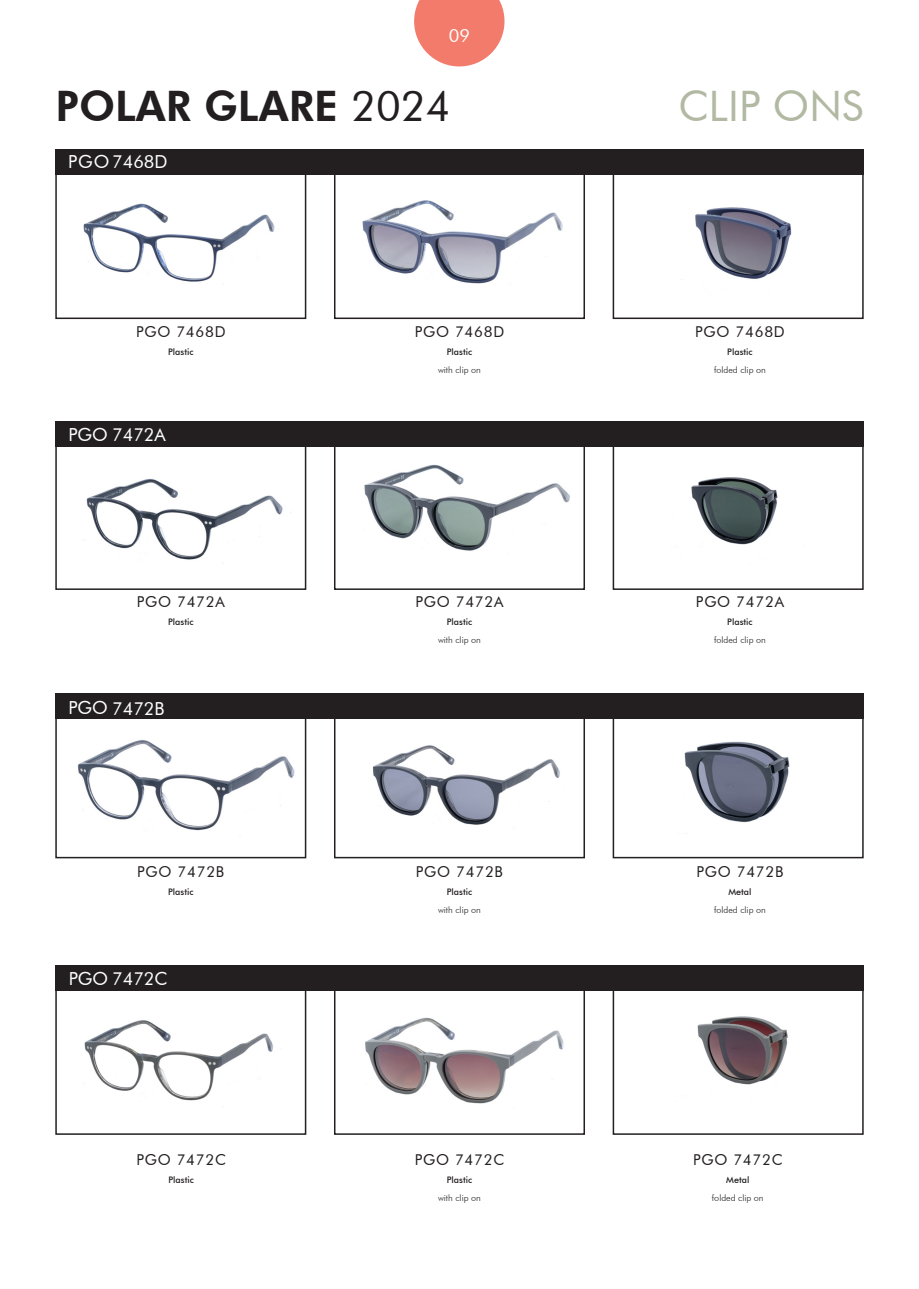
<style>
.page{position:relative;width:919px;height:1289px;background:#fff}
.page>*{position:absolute;margin:0;border:0;box-sizing:border-box;transform-origin:0 0}
.t1{font:800 42px "Futura BT";color:#231f20}
.t2{font:42px "Futura BT";color:#b1b9a3}
.t3{font:18px "Futura BT";color:#fff}
.t4{font:15px "Futura BT";letter-spacing:.05em;color:#231f20}
.t5{font:300 9px "Futura BT";color:#231f20}
.t6{font:500 9px "Futura BT";color:#231f20}
.s1{font-weight:400}
</style>
<div class="page">
<div style="left:55px;top:149px;width:808px;height:25px;background:#231f20"></div>
<div style="left:55px;top:421px;width:808px;height:25px;background:#231f20"></div>
<div style="left:55px;top:693px;width:808px;height:26px;background:#231f20"></div>
<div style="left:55px;top:965px;width:808px;height:26px;background:#231f20"></div>
<svg style="left:414px;top:0;width:90px;height:66px;background:#f48e81"></svg>
<div style="left:334px;top:167px;width:251px;height:152px;border:2px solid #231f20"></div>
<div style="left:612px;top:167px;width:251px;height:152px;border:2px solid #231f20"></div>
<div style="left:55px;top:170px;width:251px;height:149px;border:2px solid #231f20"></div>
<div style="left:55px;top:443px;width:251px;height:147px;border:2px solid #231f20"></div>
<div style="left:55px;top:987px;width:251px;height:147px;border:2px solid #231f20"></div>
<img style="left:697px;top:1016px;width:91px;height:69px">
<div style="left:612px;top:982px;width:251px;height:152px;border:2px solid #231f20"></div>
<img style="left:365px;top:1017px;width:199px;height:87px">
<div style="left:334px;top:982px;width:251px;height:152px;border:2px solid #231f20"></div>
<img style="left:372px;top:745px;width:188px;height:80px">
<div style="left:334px;top:706px;width:251px;height:152px;border:2px solid #231f20"></div>
<img style="left:691px;top:477px;width:87px;height:68px">
<div style="left:612px;top:438px;width:251px;height:152px;border:2px solid #231f20"></div>
<img style="left:364px;top:464px;width:206px;height:87px">
<div style="left:334px;top:438px;width:251px;height:152px;border:2px solid #231f20"></div>
<img style="left:684px;top:741px;width:106px;height:82px">
<div style="left:612px;top:706px;width:251px;height:152px;border:2px solid #231f20"></div>
<img style="left:77px;top:740px;width:218px;height:91px">
<div style="left:55px;top:716px;width:251px;height:142px;border:2px solid #231f20"></div>
<img style="left:83px;top:203px;width:192px;height:81px">
<img style="left:83px;top:1020px;width:198px;height:87px">
<img style="left:362px;top:200px;width:201px;height:84px">
<img style="left:84px;top:478px;width:207px;height:86px">
<img style="left:695px;top:207px;width:97px;height:72px">
<p class="t3" style="left:449px;top:24px;width:23px">09</p>
<h1 class="t1" style="left:56px;top:80px;width:396px">POLAR GLARE <span class="s1">2024</span></h1>
<h1 class="t2" style="left:678px;top:80px;width:186px">CLIP ONS</h1>
<p class="t3" style="left:68px;top:151px;width:101px">PGO7468D</p>
<p class="t4" style="left:136px;top:322px;width:91px">PGO 7468D</p>
<p class="t6" style="left:168px;top:346px;width:27px">Plastic</p>
<p class="t3" style="left:68px;top:423px;width:99px">PGO 7472A</p>
<p class="t4" style="left:137px;top:592px;width:90px">PGO 7472A</p>
<p class="t6" style="left:168px;top:616px;width:27px">Plastic</p>
<p class="t3" style="left:68px;top:697px;width:98px">PGO 7472B</p>
<p class="t4" style="left:137px;top:862px;width:89px">PGO 7472B</p>
<p class="t6" style="left:168px;top:886px;width:27px">Plastic</p>
<p class="t3" style="left:69px;top:967px;width:100px">PGO 7472C</p>
<p class="t4" style="left:136px;top:1150px;width:91px">PGO 7472C</p>
<p class="t6" style="left:168px;top:1174px;width:27px">Plastic</p>
<p class="t4" style="left:414px;top:322px;width:91px">PGO 7468D</p>
<p class="t6" style="left:447px;top:346px;width:27px">Plastic</p>
<p class="t5" style="left:438px;top:364px;width:44px">with clip on</p>
<p class="t4" style="left:415px;top:592px;width:90px">PGO 7472A</p>
<p class="t6" style="left:447px;top:616px;width:27px">Plastic</p>
<p class="t5" style="left:438px;top:634px;width:44px">with clip on</p>
<p class="t4" style="left:416px;top:862px;width:89px">PGO 7472B</p>
<p class="t6" style="left:447px;top:886px;width:27px">Plastic</p>
<p class="t5" style="left:438px;top:904px;width:44px">with clip on</p>
<p class="t4" style="left:414px;top:1150px;width:91px">PGO 7472C</p>
<p class="t6" style="left:447px;top:1174px;width:27px">Plastic</p>
<p class="t5" style="left:438px;top:1192px;width:44px">with clip on</p>
<p class="t4" style="left:695px;top:322px;width:91px">PGO 7468D</p>
<p class="t6" style="left:727px;top:346px;width:27px">Plastic</p>
<p class="t5" style="left:714px;top:364px;width:53px">folded clip on</p>
<p class="t4" style="left:696px;top:592px;width:90px">PGO 7472A</p>
<p class="t6" style="left:727px;top:616px;width:27px">Plastic</p>
<p class="t5" style="left:714px;top:634px;width:53px">folded clip on</p>
<p class="t4" style="left:696px;top:862px;width:89px">PGO 7472B</p>
<p class="t6" style="left:728px;top:886px;width:25px">Metal</p>
<p class="t5" style="left:714px;top:904px;width:53px">folded clip on</p>
<p class="t4" style="left:693px;top:1150px;width:91px">PGO 7472C</p>
<p class="t6" style="left:726px;top:1174px;width:25px">Metal</p>
<p class="t5" style="left:712px;top:1192px;width:53px">folded clip on</p>
</div>
